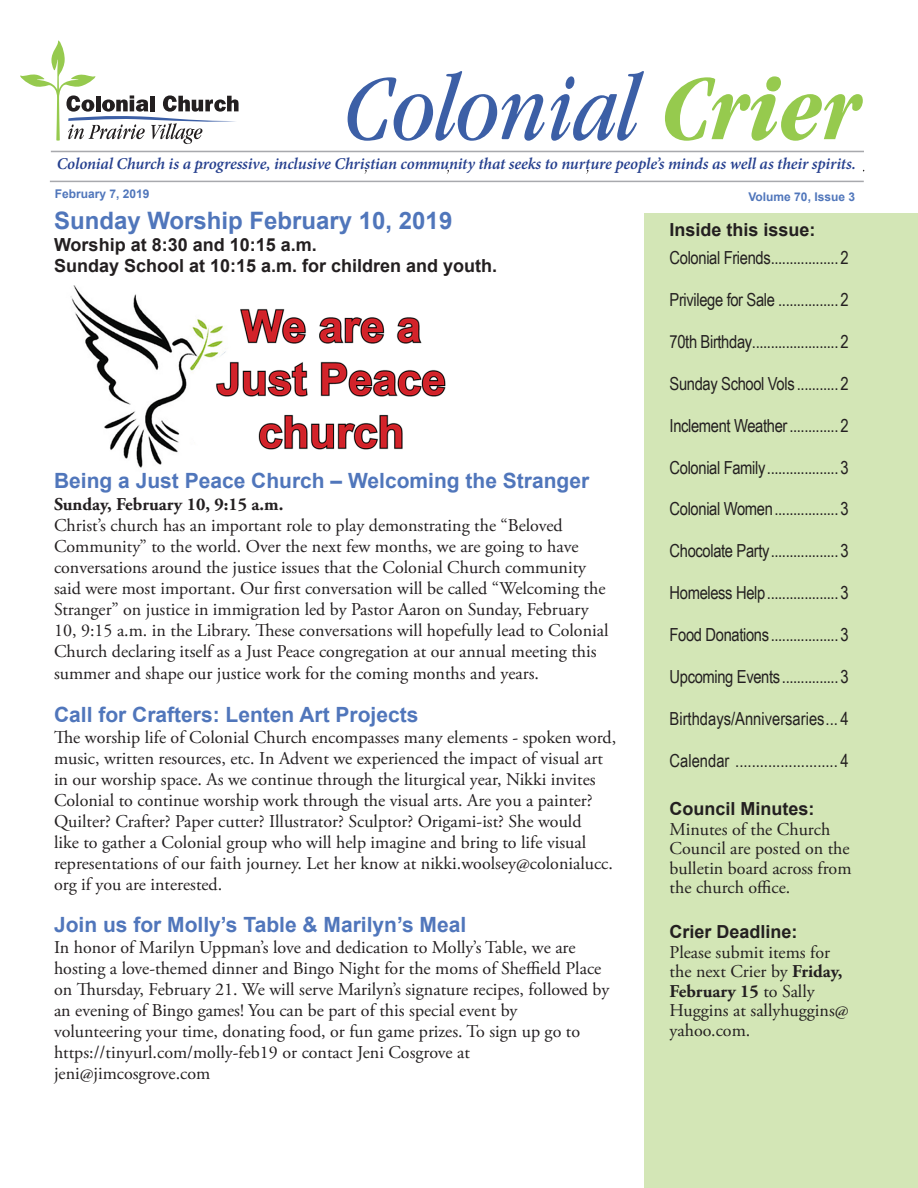
<style>
.page{position:relative;width:918px;height:1188px;background:#fff}
.page>*{position:absolute;margin:0;border:0;box-sizing:border-box;transform-origin:0 0}
.t1{font:700 24px "Arial";color:#5076bb}
.t2{font:700 21px "Arial";color:#5076bb}
.t3{font:18px/21px "Adobe Garamond Pro";color:#231f20}
.t4{font:18px "Arial Narrow";letter-spacing:-.02em;color:#231f20}
.t5{font:700 18px "Arial";color:#231f20}
.t6{font:18px "Arial Narrow";color:#231f20}
.t7{font:700 18px "Adobe Garamond Pro";color:#231f20}
.t8{font:italic 600 16.5px "Minion Pro";letter-spacing:-.01em;color:#253f8e}
.t9{font:700 12px "Arial";color:#5076bb}
.s1{font-weight:700}
</style>
<div class="page">
<div style="left:644px;top:214px;width:274px;height:974px;background:#d3e6b6"></div>
<hr style="left:50px;top:181px;width:814px;height:1px;background:#a8a9ad">
<svg style="left:348px;top:71px;width:197px;height:70px"></svg>
<svg style="left:551px;top:71px;width:93px;height:70px"></svg>
<svg style="left:665px;top:76px;width:198px;height:65px"></svg>
<svg style="left:20px;top:40px;width:219px;height:104px"></svg>
<hr style="left:51px;top:151px;width:813px;height:1px;background:#a8a9ad">
<img style="left:70px;top:285px;width:376px;height:183px">
<p class="t8" style="left:57px;top:152px;width:801px">Colonial Church is a progressive, inclusive Christian community that seeks to nurture people’s minds as well as their spirits.</p>
<p class="t9" style="left:55px;top:186px;width:96px">February 7, 2019</p>
<p class="t9" style="left:749px;top:189px;width:108px">Volume 70, Issue 3</p>
<p class="t1" style="left:54px;top:205px;width:400px">Sunday Worship February 10, 2019</p>
<p class="t5" style="left:54px;top:232px;width:264px">Worship at 8:30 and 10:15 a.m.</p>
<p class="t5" style="left:54px;top:254px;width:445px">Sunday School at 10:15 a.m. for children and youth.</p>
<p class="t5" style="left:670px;top:218px;width:148px">Inside this issue:</p>
<p class="t4" style="left:670px;top:245px;width:181px">Colonial Friends.................. 2</p>
<p class="t4" style="left:670px;top:287px;width:181px">Privilege for Sale ................ 2</p>
<p class="t4" style="left:670px;top:328px;width:181px">70th Birthday....................... 2</p>
<p class="t4" style="left:670px;top:370px;width:181px">Sunday School Vols ........... 2</p>
<p class="t4" style="left:670px;top:412px;width:181px">Inclement Weather............. 2</p>
<p class="t4" style="left:670px;top:454px;width:181px">Colonial Family................... 3</p>
<p class="t4" style="left:670px;top:496px;width:181px">Colonial Women................. 3</p>
<p class="t4" style="left:670px;top:538px;width:181px">Chocolate Party.................. 3</p>
<p class="t4" style="left:670px;top:580px;width:181px">Homeless Help................... 3</p>
<p class="t4" style="left:670px;top:621px;width:181px">Food Donations.................. 3</p>
<p class="t4" style="left:670px;top:663px;width:181px">Upcoming Events............... 3</p>
<p class="t6" style="left:670px;top:705px;width:181px">Birthdays/Anniversaries... 4</p>
<p class="t6" style="left:670px;top:747px;width:181px">Calendar ......................... 4</p>
<p class="t5" style="left:670px;top:797px;width:147px">Council Minutes:</p>
<p class="t3" style="left:670px;top:820px;width:183px;line-height:19.5px">Minutes of the Church<br>Council are posted on the bulletin board across from the church office.</p>
<p class="t5" style="left:670px;top:920px;width:130px">Crier Deadline:</p>
<p class="t3" style="left:670px;top:943px;width:180px;line-height:19.5px">Please submit items for the next Crier by <span class="s1">Friday,<br>February 15</span> to Sally<br>Huggins at sallyhuggins@ yahoo.com.</p>
<p class="t2" style="left:54px;top:467px;width:537px">Being a Just Peace Church – Welcoming the Stranger</p>
<p class="t7" style="left:54px;top:494px;width:231px">Sunday, February 10, 9:15 a.m.</p>
<p class="t3" style="left:54px;top:515px;width:556px">Christ’s church has an important role to play demonstrating the “Beloved Community” to the world. Over the next few months, we are going to have conversations around the justice issues that the Colonial Church community said were most important. Our first conversation will be called “Welcoming the Stranger” on justice in immigration led by Pastor Aaron on Sunday, February 10, 9:15 a.m. in the Library. These conversations will hopefully lead to Colonial Church declaring itself as a Just Peace congregation at our annual meeting this summer and shape our justice work for the coming months and years.</p>
<p class="t2" style="left:54px;top:700px;width:366px">Call for Crafters: Lenten Art Projects</p>
<p class="t3" style="left:54px;top:727px;width:564px">The worship life of Colonial Church encompasses many elements - spoken word, music, written resources, etc. In Advent we experienced the impact of visual art in our worship space. As we continue through the liturgical year, Nikki invites Colonial to continue worship work through the visual arts. Are you a painter?<br>Quilter? Crafter? Paper cutter? Illustrator? Sculptor? Origami-ist? She would<br>like to gather a Colonial group who will help imagine and bring to life visual representations of our faith journey. Let her know at nikki.woolsey@colonialucc. org if you are interested.</p>
<p class="t2" style="left:54px;top:910px;width:414px">Join us for Molly’s Table &amp; Marilyn’s Meal</p>
<p class="t3" style="left:54px;top:937px;width:557px">In honor of Marilyn Uppman’s love and dedication to Molly’s Table, we are hosting a love-themed dinner and Bingo Night for the moms of Sheffield Place on Thursday, February 21. We will serve Marilyn’s signature recipes, followed by an evening of Bingo games! You can be part of this special event by<br>volunteering your time, donating food, or fun game prizes. To sign up go to https://tinyurl.com/molly-feb19 or contact Jeni Cosgrove at</p>
<p class="t3" style="left:54px;top:1063px;width:158px">jeni@jimcosgrove.com</p>
</div>
